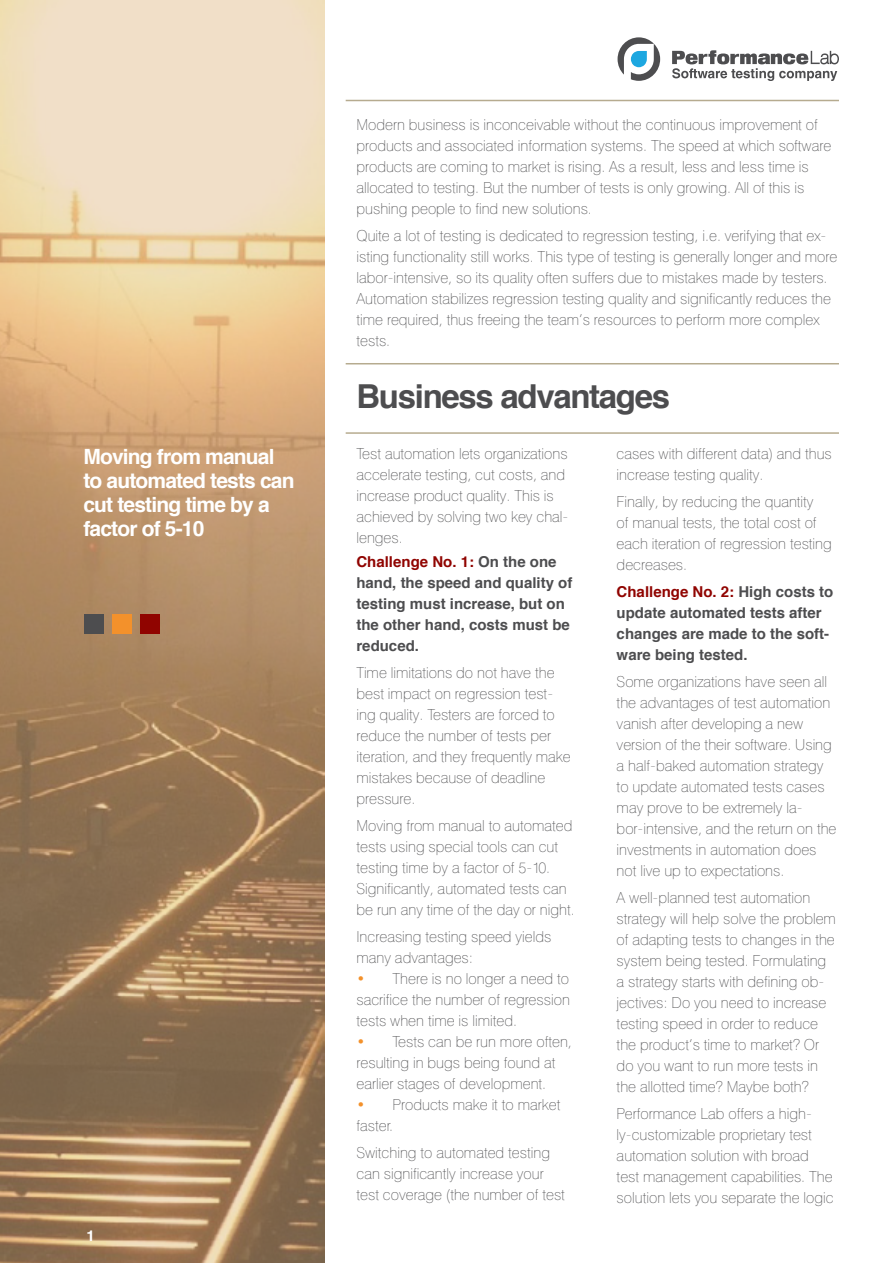
<style>
.page{position:relative;width:893px;height:1263px;background:#fff}
.page>*{position:absolute;margin:0;border:0;box-sizing:border-box;transform-origin:0 0}
.t1{font:700 33px "Helvetica";letter-spacing:-.04em;color:#4d4d4f}
.t2{font:700 21px/24px "Helvetica";letter-spacing:-.04em;color:#fff}
.t3{font:15px/21px "Helios Thin C";color:#4d4d4f}
.t4{font:700 15px/21px "Helvetica";color:#4d4d4f}
.t5{font:700 15px "Helvetica";color:#fff}
.s1{color:#900400}
.s2{color:#f3912b}
</style>
<div class="page">
<hr style="left:346px;top:100px;width:493px;height:1px;background:#b6ab8f">
<svg style="left:618px;top:37px;width:42px;height:44px"></svg>
<svg style="left:672px;top:50px;width:167px;height:31px"></svg>
<svg style="left:0;top:0;width:325px;height:1263px;background:#bb9b77"></svg>
<div style="left:84px;top:614px;width:20px;height:20px;background:#4d4d4f"></div>
<div style="left:112px;top:614px;width:20px;height:20px;background:#f3912b"></div>
<div style="left:140px;top:614px;width:20px;height:20px;background:#900400"></div>
<hr style="left:346px;top:363px;width:493px;height:1px;background:#b6ab8f">
<hr style="left:346px;top:432px;width:493px;height:2px;background:#b6ab8f">
<h2 class="t2" style="left:83px;top:445px;width:213px">Moving from manual to automated tests can cut testing time by a factor of 5-10</h2>
<p class="t5" style="left:86px;top:1224px;width:10px">1</p>
<p class="t3" style="left:356px;top:115px;width:476px">Modern business is inconceivable without the continuous improvement of products and associated information systems. The speed at which software products are coming to market is rising. As a result, less and less time is allocated to testing. But the number of tests is only growing. All of this is pushing people to find new solutions.</p>
<p class="t3" style="left:356px;top:226px;width:482px">Quite a lot of testing is dedicated to regression testing, i.e. verifying that ex&shy;isting functionality still works. This type of testing is generally longer and more labor-intensive, so its quality often suffers due to mistakes made by testers.<br>Automation stabilizes regression testing quality and significantly reduces the time required, thus freeing the team’s resources to perform more complex tests.</p>
<h1 class="t1" style="left:356px;top:370px;width:315px">Business advantages</h1>
<p class="t3" style="left:617px;top:444px;width:217px">cases with different data) and thus increase testing quality.</p>
<p class="t3" style="left:617px;top:492px;width:217px">Finally, by reducing the quantity<br>of manual tests, the total cost of each iteration of regression testing decreases.</p>
<p class="t4" style="left:617px;top:582px;width:218px"><span class="s1">Challenge No. 2:</span> High costs to update automated tests after changes are made to the soft&shy;ware being tested.</p>
<p class="t3" style="left:617px;top:672px;width:221px">Some organizations have seen all the advantages of test automation vanish after developing a new version of the their software. Using a half-baked automation strategy to update automated tests cases may prove to be extremely la&shy;bor-intensive, and the return on the investments in automation does not live up to expectations.</p>
<p class="t3" style="left:617px;top:888px;width:221px">A well-planned test automation strategy will help solve the problem of adapting tests to changes in the system being tested. Formulating a strategy starts with defining ob&shy;jectives: Do you need to increase testing speed in order to reduce the product’s time to market? Or do you want to run more tests in the allotted time? Maybe both?</p>
<p class="t3" style="left:617px;top:1104px;width:219px">Performance Lab offers a high&shy;ly-customizable proprietary test automation solution with broad test management capabilities. The solution lets you separate the logic</p>
<p class="t3" style="left:356px;top:444px;width:213px">Test automation lets organizations accelerate testing, cut costs, and increase product quality. This is achieved by solving two key chal&shy;lenges.</p>
<p class="t4" style="left:356px;top:552px;width:217px"><span class="s1">Challenge No. 1:</span> On the one hand, the speed and quality of testing must increase, but on the other hand, costs must be reduced.</p>
<p class="t3" style="left:356px;top:663px;width:216px">Time limitations do not have the best impact on regression test&shy;ing quality. Testers are forced to reduce the number of tests per iteration, and they frequently make mistakes because of deadline pressure.</p>
<p class="t3" style="left:356px;top:816px;width:220px">Moving from manual to automated tests using special tools can cut testing time by a factor of 5-10.<br>Significantly, automated tests can be run any time of the day or night.</p>
<p class="t3" style="left:356px;top:927px;width:196px">Increasing testing speed yields many advantages:</p>
<p class="t3" style="left:356px;top:969px;width:215px;text-align:justify"><span class="s2">•</span> There is no longer a need to sacrifice the number of regression tests when time is limited.</p>
<p class="t3" style="left:356px;top:1032px;width:217px"><span class="s2">•</span> Tests can be run more often, resulting in bugs being found at earlier stages of development.</p>
<p class="t3" style="left:356px;top:1095px;width:205px"><span class="s2">•</span> Products make it to market faster.</p>
<p class="t3" style="left:356px;top:1143px;width:210px">Switching to automated testing can significantly increase your test coverage (the number of test</p>
</div>
